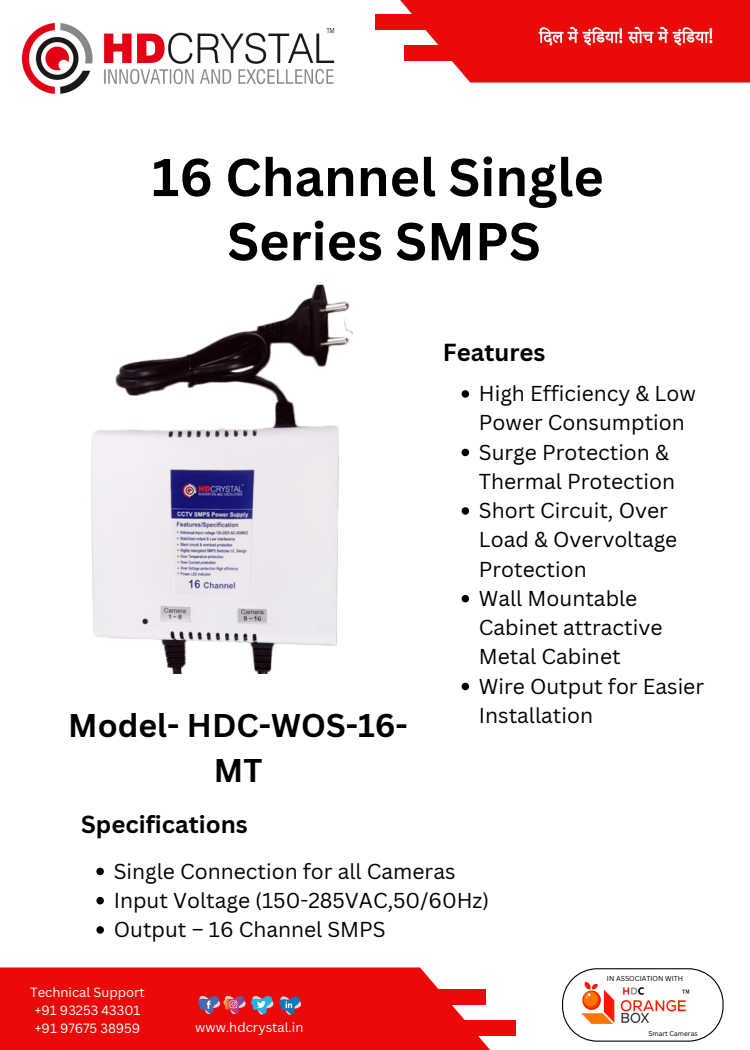
<style>
.page{position:relative;width:750px;height:1050px;background:#fff}
.page>*{position:absolute;margin:0;border:0;box-sizing:border-box;transform-origin:0 0}
.t1{font:700 52px "Canva Sans";color:#000}
.t2{font:700 32px/44.6px "Canva Sans";color:#000;text-align:center}
.t3{font:700 24px "Canva Sans";color:#000}
.t4{font:21px/29.2px "Canva Sans";color:#000}
.t5{font:13px "Canva Sans";color:#fff}
.t6{font:7px "Canva Sans";color:#000}
.t7{font:6.65px "Canva Sans";color:#000}
</style>
<div class="page">
<img style="left:91px;top:284px;width:262px;height:389px">
<svg style="left:462px;top:390px;width:7px;height:8px"></svg>
<svg style="left:462px;top:449px;width:7px;height:7px"></svg>
<svg style="left:462px;top:507px;width:7px;height:8px"></svg>
<svg style="left:462px;top:595px;width:7px;height:7px"></svg>
<svg style="left:462px;top:683px;width:7px;height:7px"></svg>
<svg style="left:96px;top:868px;width:8px;height:7px"></svg>
<svg style="left:96px;top:897px;width:8px;height:7px"></svg>
<svg style="left:96px;top:926px;width:8px;height:8px"></svg>
<svg style="left:562px;top:968px;width:162px;height:74px"></svg>
<img style="left:574px;top:975px;width:123px;height:54px">
<div style="left:235px;top:1020px;width:280px;height:16px;background:#eb0a0a"></div>
<div style="left:0;top:967px;width:490px;height:83px;background:#eb0a0a"></div>
<img style="left:198px;top:995px;width:76px;height:20px">
<img style="left:279px;top:996px;width:22px;height:19px">
<img style="left:21px;top:22px;width:314px;height:72px">
<div style="left:375px;top:14px;width:280px;height:16px;background:#eb0a0a"></div>
<div style="left:400px;top:0;width:350px;height:83px;background:#eb0a0a"></div>
<img style="left:538px;top:27px;width:175px;height:19px">
<p class="t1" style="left:152px;top:141px;width:453px">16 Channel Single</p>
<p class="t1" style="left:227px;top:205px;width:315px">Series SMPS</p>
<p class="t2" style="left:68px;top:702px;width:341px">Model- HDC-WOS-16-<br>MT</p>
<p class="t3" style="left:443px;top:335px;width:104px">Features</p>
<p class="t4" style="left:479px;top:378px;width:218px">High Efficiency &amp; Low<br>Power Consumption</p>
<p class="t4" style="left:479px;top:437px;width:198px">Surge Protection &amp;<br>Thermal Protection</p>
<p class="t4" style="left:479px;top:495px;width:200px">Short Circuit, Over<br>Load &amp; Overvoltage<br>Protection</p>
<p class="t4" style="left:479px;top:583px;width:185px">Wall Mountable<br>Cabinet attractive<br>Metal Cabinet</p>
<p class="t4" style="left:479px;top:671px;width:227px">Wire Output for Easier<br>Installation</p>
<p class="t3" style="left:81px;top:807px;width:168px">Specifications</p>
<p class="t4" style="left:114px;top:856px;width:343px">Single Connection for all Cameras</p>
<p class="t4" style="left:114px;top:885px;width:377px">Input Voltage (150-285VAC,50/60Hz)</p>
<p class="t4" style="left:114px;top:914px;width:273px">Output – 16 Channel SMPS</p>
<p class="t5" style="left:30px;top:983px;width:116px">Technical Support</p>
<p class="t5" style="left:35px;top:1001px;width:107px">+91 93253 43301</p>
<p class="t5" style="left:35px;top:1019px;width:107px">+91 97675 38959</p>
<p class="t5" style="left:195px;top:1018px;width:110px">www.hdcrystal.in</p>
<p class="t6" style="left:607px;top:974px;width:78px">IN ASSOCIATION WITH</p>
<p class="t7" style="left:649px;top:1029px;width:51px">Smart Cameras</p>
</div>
